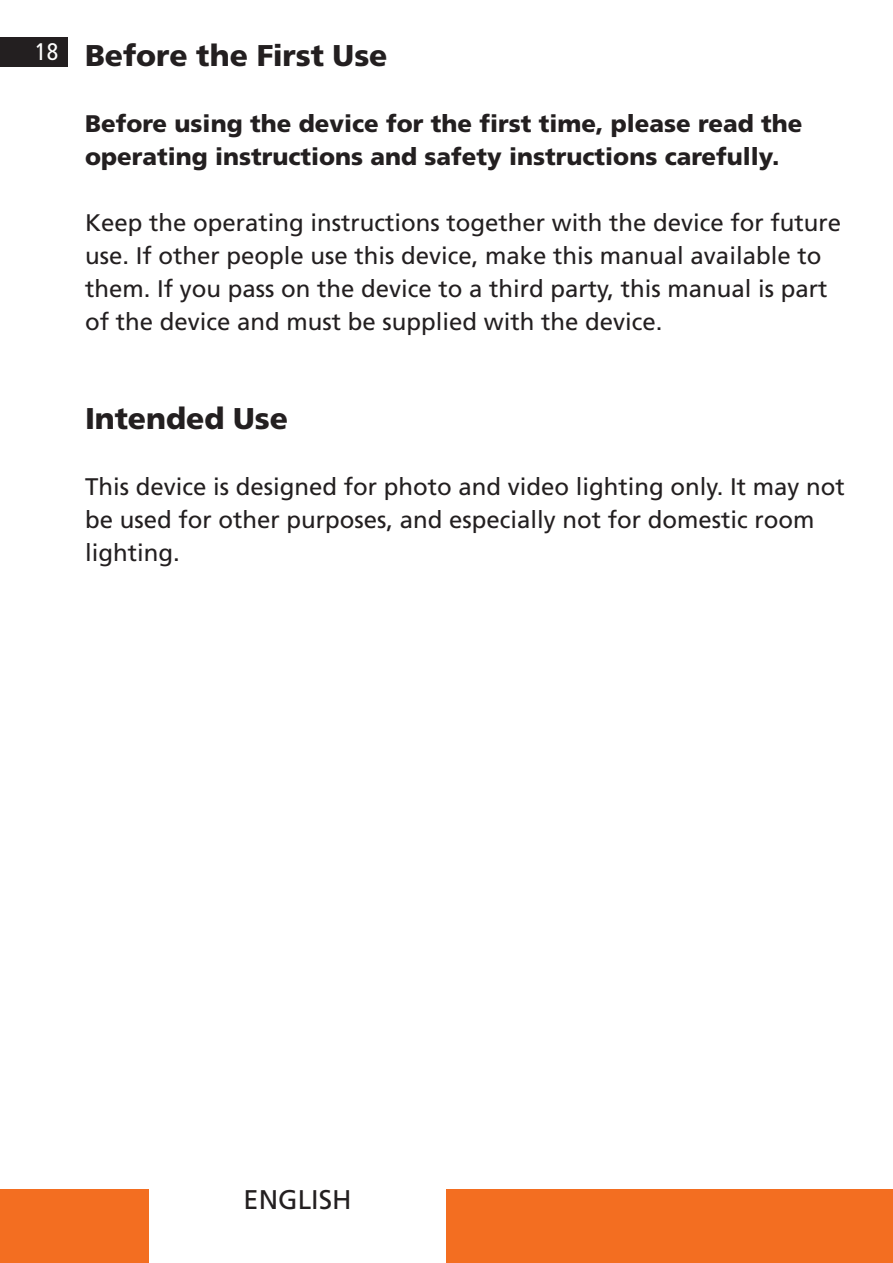
<style>
.page{position:relative;width:893px;height:1263px;background:#fff}
.page>*{position:absolute;margin:0;border:0;box-sizing:border-box;transform-origin:0 0}
.t1{font:900 30px "Frutiger LT";letter-spacing:-.005em;color:#231f20}
.t2{font:27px "Frutiger LT";color:#231f20}
.t3{font:24px/33px "Frutiger LT";color:#231f20}
.t4{font:900 24px/33px "Frutiger LT";color:#231f20}
.t5{font:condensed 24px "Frutiger LT";color:#fff}
</style>
<div class="page">
<div style="left:0;top:1188px;width:149px;height:75px;background:#f36e21"></div>
<div style="left:446px;top:1188px;width:447px;height:75px;background:#f36e21"></div>
<div style="left:0;top:37px;width:68px;height:30px;background:#231f20"></div>
<p class="t5" style="left:35px;top:38px;width:25px">18</p>
<p class="t1" style="left:85px;top:38px;width:304px">Before the First Use</p>
<p class="t4" style="left:85px;top:107px;width:719px">Before using the device for the first time, please read the operating instructions and safety instructions carefully.</p>
<p class="t3" style="left:85px;top:207px;width:758px">Keep the operating instructions together with the device for future use. If other people use this device, make this manual available to them. If you pass on the device to a third party, this manual is part of the device and must be supplied with the device.</p>
<p class="t1" style="left:85px;top:401px;width:204px">Intended Use</p>
<p class="t3" style="left:85px;top:471px;width:761px">This device is designed for photo and video lighting only. It may not be used for other purposes, and especially not for domestic room lighting.</p>
<p class="t2" style="left:244px;top:1183px;width:109px">ENGLISH</p>
</div>
